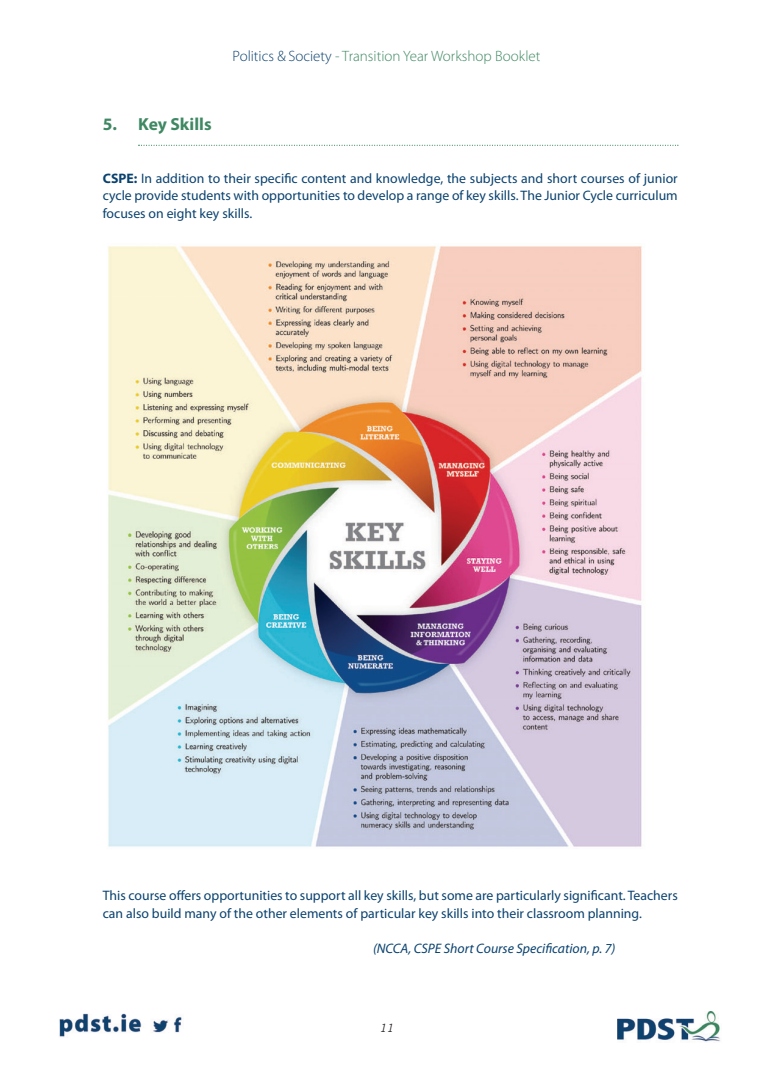
<style>
.page{position:relative;width:773px;height:1081px;background:#fff}
.page>*{position:absolute;margin:0;border:0;box-sizing:border-box;transform-origin:0 0}
.t1{font:700 17.5px "Myriad Pro";color:#3f8863}
.t2{font:300 15px "Myriad Pro";color:#3f8863}
.t3{font:13.75px/17.5px "Myriad Pro";color:#0a426f;text-align:justify}
.t4{font:italic 13.75px "Myriad Pro";color:#0a426f}
.t5{font:italic 11.25px "Trade Gothic";color:#231f20}
.s1{color:#0a426f}
.s2{font-weight:700}
</style>
<div class="page">
<img style="left:618px;top:1011px;width:103px;height:31px">
<img style="left:59px;top:1013px;width:123px;height:24px">
<svg style="left:138px;top:145px;width:540px;height:1px"></svg>
<img style="left:108px;top:246px;width:534px;height:601px">
<p class="t2" style="left:232px;top:50px;width:309px"><span class="s1">Politics &amp; Society</span> - Transition Year Workshop Booklet</p>
<p class="t1" style="left:103px;top:118px;width:110px">5. Key Skills</p>
<p class="t3" style="left:103px;top:170px;width:576px"><span class="s2">CSPE:</span> In addition to their specific content and knowledge, the subjects and short courses of junior cycle provide students with opportunities to develop a range of key skills. The Junior Cycle curriculum focuses on eight key skills.</p>
<p class="t3" style="left:103px;top:888px;width:576px">This course offers opportunities to support all key skills, but some are particularly significant. Teachers can also build many of the other elements of particular key skills into their classroom planning.</p>
<p class="t4" style="left:373px;top:943px;width:244px">(NCCA, CSPE Short Course Specification, p. 7)</p>
<p class="t5" style="left:379px;top:1024px;width:15px">11</p>
</div>
